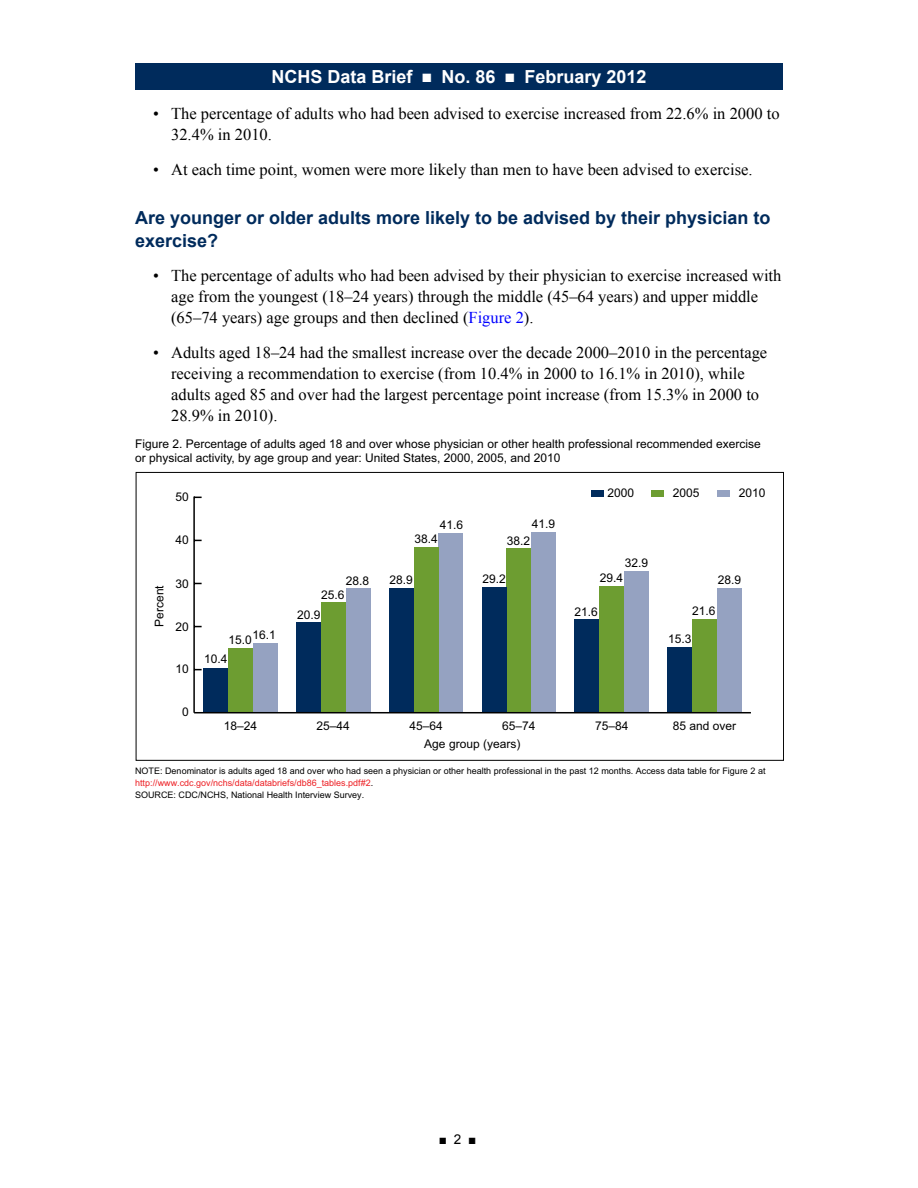
<style>
.page{position:relative;width:918px;height:1188px;background:#fff}
.page>*{position:absolute;margin:0;border:0;box-sizing:border-box;transform-origin:0 0}
.Heading_1{font:700 18px/22.5px "Arial";color:#002b5c}
.t1{font:700 18px "Arial";color:#fff}
.t2{font:16.5px/21px "Times New Roman";color:#000}
.t3{font:13.5px "Arial";color:#000}
.t4{font:12px/14.4px "Arial";color:#000}
.t5{font:9px/12px "Arial";color:#000}
.s1{color:#00f}
.s2{color:#ed1f24}
</style>
<div class="page">
<div style="left:135px;top:63px;width:648px;height:27px;background:#002b5c"></div>
<hr style="left:193px;top:497px;width:2px;height:216px;background:#000">
<div style="left:253px;top:643px;width:25px;height:70px;background:#95a2c1"></div>
<div style="left:346px;top:589px;width:24px;height:124px;background:#95a2c1"></div>
<div style="left:438px;top:534px;width:25px;height:179px;background:#95a2c1"></div>
<div style="left:531px;top:532px;width:25px;height:181px;background:#95a2c1"></div>
<div style="left:624px;top:571px;width:25px;height:142px;background:#95a2c1"></div>
<div style="left:717px;top:588px;width:25px;height:125px;background:#95a2c1"></div>
<div style="left:228px;top:648px;width:25px;height:65px;background:#6d9d31"></div>
<div style="left:321px;top:602px;width:25px;height:111px;background:#6d9d31"></div>
<div style="left:414px;top:547px;width:24px;height:166px;background:#6d9d31"></div>
<div style="left:507px;top:548px;width:24px;height:165px;background:#6d9d31"></div>
<div style="left:599px;top:586px;width:25px;height:127px;background:#6d9d31"></div>
<div style="left:692px;top:620px;width:25px;height:93px;background:#6d9d31"></div>
<div style="left:203px;top:668px;width:25px;height:45px;background:#002b5c"></div>
<div style="left:296px;top:623px;width:25px;height:90px;background:#002b5c"></div>
<div style="left:389px;top:588px;width:25px;height:125px;background:#002b5c"></div>
<div style="left:482px;top:587px;width:25px;height:126px;background:#002b5c"></div>
<div style="left:575px;top:620px;width:24px;height:93px;background:#002b5c"></div>
<div style="left:667px;top:647px;width:25px;height:66px;background:#002b5c"></div>
<hr style="left:194px;top:712px;width:557px;height:1px;background:#000">
<div style="left:591px;top:490px;width:13px;height:7px;background:#002b5c"></div>
<div style="left:652px;top:490px;width:12px;height:7px;background:#6d9d31"></div>
<div style="left:717px;top:490px;width:13px;height:7px;background:#95a2c1"></div>
<p class="t1" style="left:272px;top:65px;width:376px">NCHS Data Brief ■ No. 86 ■ February 2012</p>
<p class="t2" style="left:171px;top:103px;width:610px;text-indent:-18px">• The percentage of adults who had been advised to exercise increased from 22.6% in 2000 to<br>32.4% in 2010.</p>
<p class="t2" style="left:153px;top:159px;width:601px">• At each time point, women were more likely than men to have been advised to exercise.</p>
<p class="Heading_1" style="left:135px;top:207px;width:637px">Are younger or older adults more likely to be advised by their physician to exercise?</p>
<p class="t2" style="left:171px;top:265px;width:612px;text-indent:-18px">• The percentage of adults who had been advised by their physician to exercise increased with age from the youngest (18–24 years) through the middle (45–64 years) and upper middle (65–74 years) age groups and then declined (<span class="s1">Figure 2</span>).</p>
<p class="t2" style="left:171px;top:342px;width:598px;text-indent:-18px">• Adults aged 18–24 had the smallest increase over the decade 2000–2010 in the percentage receiving a recommendation to exercise (from 10.4% in 2000 to 16.1% in 2010), while adults aged 85 and over had the largest percentage point increase (from 15.3% in 2000 to 28.9% in 2010).</p>
<p class="t4" style="left:135px;top:436px;width:627px">Figure 2. Percentage of adults aged 18 and over whose physician or other health professional recommended exercise or physical activity, by age group and year: United States, 2000, 2005, and 2010</p>
<p class="t4" style="left:176px;top:490px;width:15px">50</p>
<p class="t4" style="left:176px;top:533px;width:15px">40</p>
<p class="t4" style="left:152px;top:627px;width:43px;rotate:-90deg">Percent</p>
<p class="t4" style="left:176px;top:576px;width:15px">30</p>
<p class="t4" style="left:176px;top:619px;width:15px">20</p>
<p class="t4" style="left:176px;top:662px;width:15px">10</p>
<p class="t4" style="left:182px;top:705px;width:8px">0</p>
<p class="t4" style="left:229px;top:630px;width:49px">15.016.1</p>
<p class="t4" style="left:204px;top:651px;width:25px">10.4</p>
<p class="t4" style="left:607px;top:486px;width:28px">2000</p>
<p class="t4" style="left:673px;top:485px;width:28px">2005</p>
<p class="t4" style="left:739px;top:486px;width:28px">2010</p>
<p class="t4" style="left:440px;top:518px;width:25px">41.6</p>
<p class="t4" style="left:532px;top:517px;width:25px">41.9</p>
<p class="t4" style="left:414px;top:532px;width:25px">38.4</p>
<p class="t4" style="left:507px;top:534px;width:25px">38.2</p>
<p class="t4" style="left:625px;top:556px;width:25px">32.9</p>
<p class="t4" style="left:346px;top:573px;width:25px">28.8</p>
<p class="t4" style="left:390px;top:573px;width:25px">28.9</p>
<p class="t4" style="left:483px;top:572px;width:25px">29.2</p>
<p class="t4" style="left:600px;top:570px;width:25px">29.4</p>
<p class="t4" style="left:718px;top:572px;width:25px">28.9</p>
<p class="t4" style="left:321px;top:587px;width:25px">25.6</p>
<p class="t4" style="left:297px;top:608px;width:25px">20.9</p>
<p class="t4" style="left:575px;top:604px;width:25px">21.6</p>
<p class="t4" style="left:692px;top:604px;width:25px">21.6</p>
<p class="t4" style="left:668px;top:632px;width:25px">15.3</p>
<p class="t4" style="left:224px;top:718px;width:35px">18–24</p>
<p class="t4" style="left:317px;top:718px;width:35px">25–44</p>
<p class="t4" style="left:409px;top:718px;width:35px">45–64</p>
<p class="t4" style="left:502px;top:718px;width:35px">65–74</p>
<p class="t4" style="left:595px;top:718px;width:35px">75–84</p>
<p class="t4" style="left:673px;top:718px;width:65px">85 and over</p>
<p class="t4" style="left:424px;top:737px;width:98px">Age group (years)</p>
<p class="t5" style="left:135px;top:765px;width:632px">NOTE: Denominator is adults aged 18 and over who had seen a physician or other health professional in the past 12 months. Access data table for Figure 2 at <span class="s2">http://www.cdc.gov/nchs/data/databriefs/db86_tables.pdf#2</span>.<br>SOURCE: CDC/NCHS, National Health Interview Survey.</p>
<p class="t3" style="left:439px;top:1130px;width:39px">■ 2 ■</p>
</div>
